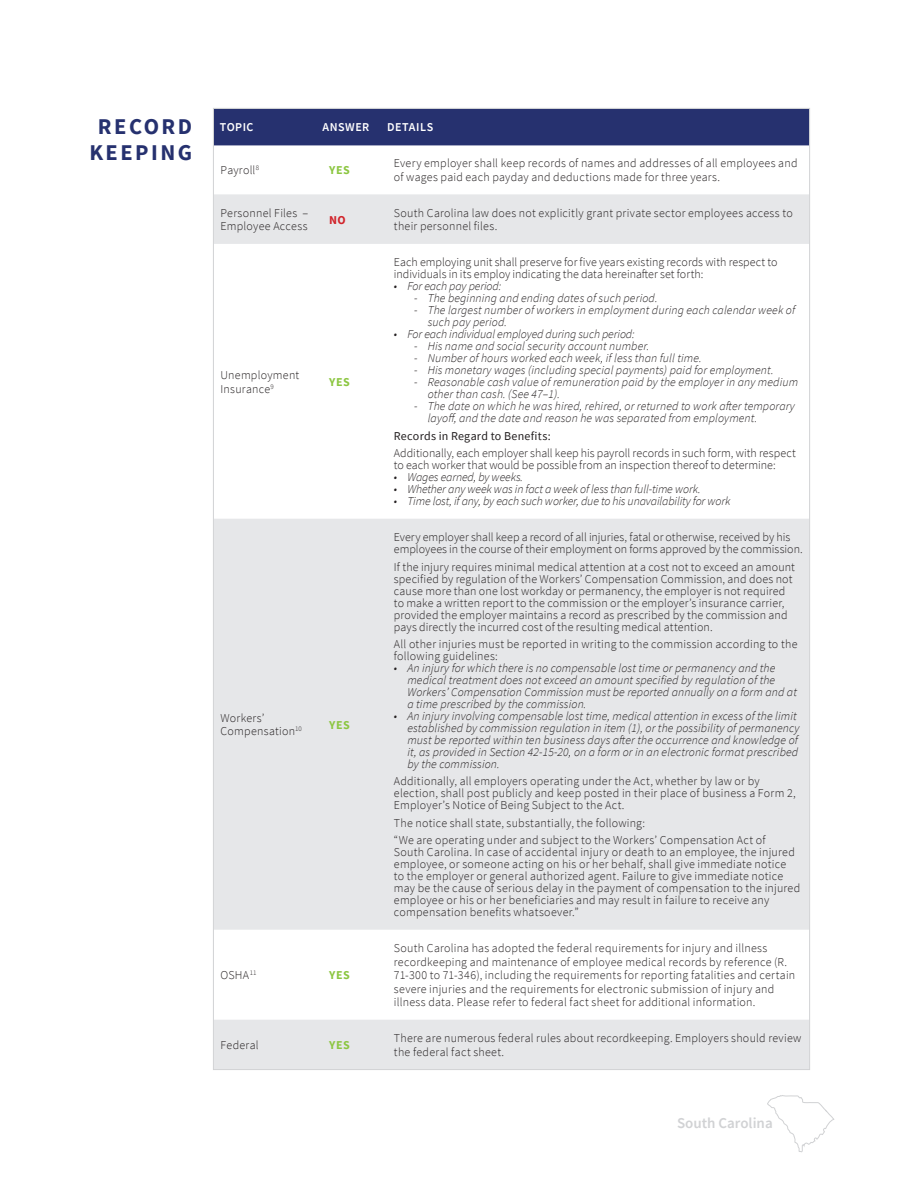
<style>
.page{position:relative;width:918px;height:1188px;background:#fff}
.page>*{position:absolute;margin:0;border:0;box-sizing:border-box;transform-origin:0 0}
.t1{font:700 22.5px/25.5px "Source Sans Pro";letter-spacing:.11em;color:#26316f;text-align:center}
.t2{font:600 15px "Source Sans Pro";color:#d1d2d4}
.Row_Categories{font:300 12px/12px "Source Sans Pro";letter-spacing:.015em;color:#231f20}
.t3{font:italic 300 12px/12px "Source Sans Pro";letter-spacing:.01em;color:#231f20}
.t4{font:italic 300 12px "Source Sans Pro";letter-spacing:-.01em;color:#231f20}
.Row_Categories-2{font:12px "Source Sans Pro";letter-spacing:.02em;color:#231f20}
.Column_Headers{font:600 12px "Source Sans Pro";letter-spacing:.045em;color:#fff}
.Row_Categories_YES{font:700 12px "Source Sans Pro";letter-spacing:.045em;color:#8cc641}
.Row_Categories-3{font:700 12px "Source Sans Pro";color:#d1232a}
</style>
<div class="page">
<div style="left:215px;top:110px;width:593px;height:36px;background:#26316f"></div>
<svg style="left:215px;top:194px;width:593px;height:874px;fill:#e6e7e9"></svg>
<svg style="left:767px;top:1095px;width:68px;height:58px"></svg>
<p class="t1" style="left:89px;top:114px;width:104px">RECORD<br>KEEPING</p>
<p class="Column_Headers" style="left:220px;top:119px;width:35px">TOPIC</p>
<p class="Column_Headers" style="left:322px;top:119px;width:48px">ANSWER</p>
<p class="Column_Headers" style="left:387px;top:119px;width:48px">DETAILS</p>
<p class="Row_Categories" style="left:221px;top:164px;width:40px">Payroll<sup>8</sup></p>
<p class="Row_Categories_YES" style="left:329px;top:162px;width:22px">YES</p>
<p class="Row_Categories" style="left:394px;top:157px;width:405px;line-height:13.5px">Every employer shall keep records of names and addresses of all employees and of wages paid each payday and deductions made for three years.</p>
<p class="Row_Categories" style="left:221px;top:206px;width:89px;line-height:13.5px">Personnel Files –<br>Employee Access</p>
<p class="Row_Categories-3" style="left:329px;top:212px;width:18px">NO</p>
<p class="Row_Categories" style="left:394px;top:206px;width:400px;line-height:13.5px">South Carolina law does not explicitly grant private sector employees access to their personnel files.</p>
<p class="Row_Categories" style="left:221px;top:368px;width:80px;line-height:13.5px">Unemployment<br>Insurance<sup>9</sup></p>
<p class="Row_Categories_YES" style="left:329px;top:374px;width:22px">YES</p>
<p class="Row_Categories" style="left:221px;top:711px;width:83px;line-height:13.5px">Workers’<br>Compensation<sup>10</sup></p>
<p class="Row_Categories_YES" style="left:329px;top:717px;width:22px">YES</p>
<p class="Row_Categories" style="left:221px;top:969px;width:38px">OSHA<sup>11</sup></p>
<p class="Row_Categories_YES" style="left:329px;top:967px;width:22px">YES</p>
<p class="Row_Categories" style="left:394px;top:256px;width:385px">Each employing unit shall preserve for five years existing records with respect to individuals in its employ indicating the data hereinafter set forth:</p>
<p class="t4" style="left:394px;top:279px;width:109px">• For each pay period:</p>
<p class="t3" style="left:414px;top:292px;width:245px">- The beginning and ending dates of such period.</p>
<p class="t3" style="left:428px;top:304px;width:369px;text-indent:-14px">- The largest number of workers in employment during each calendar week of such pay period.</p>
<p class="t4" style="left:394px;top:327px;width:242px">• For each individual employed during such period:</p>
<p class="t3" style="left:414px;top:340px;width:237px">- His name and social security account number.</p>
<p class="t3" style="left:414px;top:352px;width:289px">- Number of hours worked each week, if less than full time.</p>
<p class="t3" style="left:414px;top:364px;width:361px">- His monetary wages (including special payments) paid for employment.</p>
<p class="t3" style="left:428px;top:376px;width:372px;text-indent:-14px">- Reasonable cash value of remuneration paid by the employer in any medium other than cash. (See 47–1).</p>
<p class="t3" style="left:428px;top:400px;width:369px;text-indent:-14px">- The date on which he was hired, rehired, or returned to work after temporary layoff, and the date and reason he was separated from employment.</p>
<p class="Row_Categories-2" style="left:394px;top:428px;width:158px">Records in Regard to Benefits:</p>
<p class="Row_Categories" style="left:394px;top:447px;width:403px">Additionally, each employer shall keep his payroll records in such form, with respect to each worker that would be possible from an inspection thereof to determine:</p>
<p class="t4" style="left:394px;top:470px;width:131px">• Wages earned, by weeks.</p>
<p class="t4" style="left:394px;top:482px;width:308px">• Whether any week was in fact a week of less than full-time work.</p>
<p class="t4" style="left:394px;top:494px;width:338px">• Time lost, if any, by each such worker, due to his unavailability for work</p>
<p class="Row_Categories" style="left:394px;top:531px;width:410px">Every employer shall keep a record of all injuries, fatal or otherwise, received by his employees in the course of their employment on forms approved by the commission.</p>
<p class="Row_Categories" style="left:394px;top:561px;width:402px">If the injury requires minimal medical attention at a cost not to exceed an amount specified by regulation of the Workers’ Compensation Commission, and does not cause more than one lost workday or permanency, the employer is not required to make a written report to the commission or the employer’s insurance carrier, provided the employer maintains a record as prescribed by the commission and pays directly the incurred cost of the resulting medical attention.</p>
<p class="Row_Categories" style="left:394px;top:638px;width:405px">All other injuries must be reported in writing to the commission according to the following guidelines:</p>
<p class="t3" style="left:407px;top:662px;width:391px;text-indent:-14px">• An injury for which there is no compensable lost time or permanency and the medical treatment does not exceed an amount specified by regulation of the Workers’ Compensation Commission must be reported annually on a form and at a time prescribed by the commission.</p>
<p class="t3" style="left:407px;top:710px;width:394px;text-indent:-14px">• An injury involving compensable lost time, medical attention in excess of the limit established by commission regulation in item (1), or the possibility of permanency must be reported within ten business days after the occurrence and knowledge of it, as provided in Section 42-15-20, on a form or in an electronic format prescribed by the commission.</p>
<p class="Row_Categories" style="left:394px;top:775px;width:403px">Additionally, all employers operating under the Act, whether by law or by election, shall post publicly and keep posted in their place of business a Form 2,<br>Employer’s Notice of Being Subject to the Act.</p>
<p class="Row_Categories" style="left:394px;top:817px;width:253px">The notice shall state, substantially, the following:</p>
<p class="Row_Categories" style="left:394px;top:834px;width:408px">“We are operating under and subject to the Workers’ Compensation Act of<br>South Carolina. In case of accidental injury or death to an employee, the injured employee, or someone acting on his or her behalf, shall give immediate notice<br>to the employer or general authorized agent. Failure to give immediate notice may be the cause of serious delay in the payment of compensation to the injured employee or his or her beneficiaries and may result in failure to receive any compensation benefits whatsoever.”</p>
<p class="Row_Categories" style="left:394px;top:941px;width:403px;line-height:13.5px">South Carolina has adopted the federal requirements for injury and illness recordkeeping and maintenance of employee medical records by reference (R.<br>71-300 to 71-346), including the requirements for reporting fatalities and certain severe injuries and the requirements for electronic submission of injury and illness data. Please refer to federal fact sheet for additional information.</p>
<p class="Row_Categories" style="left:221px;top:1039px;width:40px">Federal</p>
<p class="Row_Categories_YES" style="left:329px;top:1037px;width:22px">YES</p>
<p class="Row_Categories" style="left:394px;top:1031px;width:409px;line-height:13.5px">There are numerous federal rules about recordkeeping. Employers should review the federal fact sheet.</p>
<p class="t2" style="left:677px;top:1113px;width:97px">South Carolina</p>
</div>
